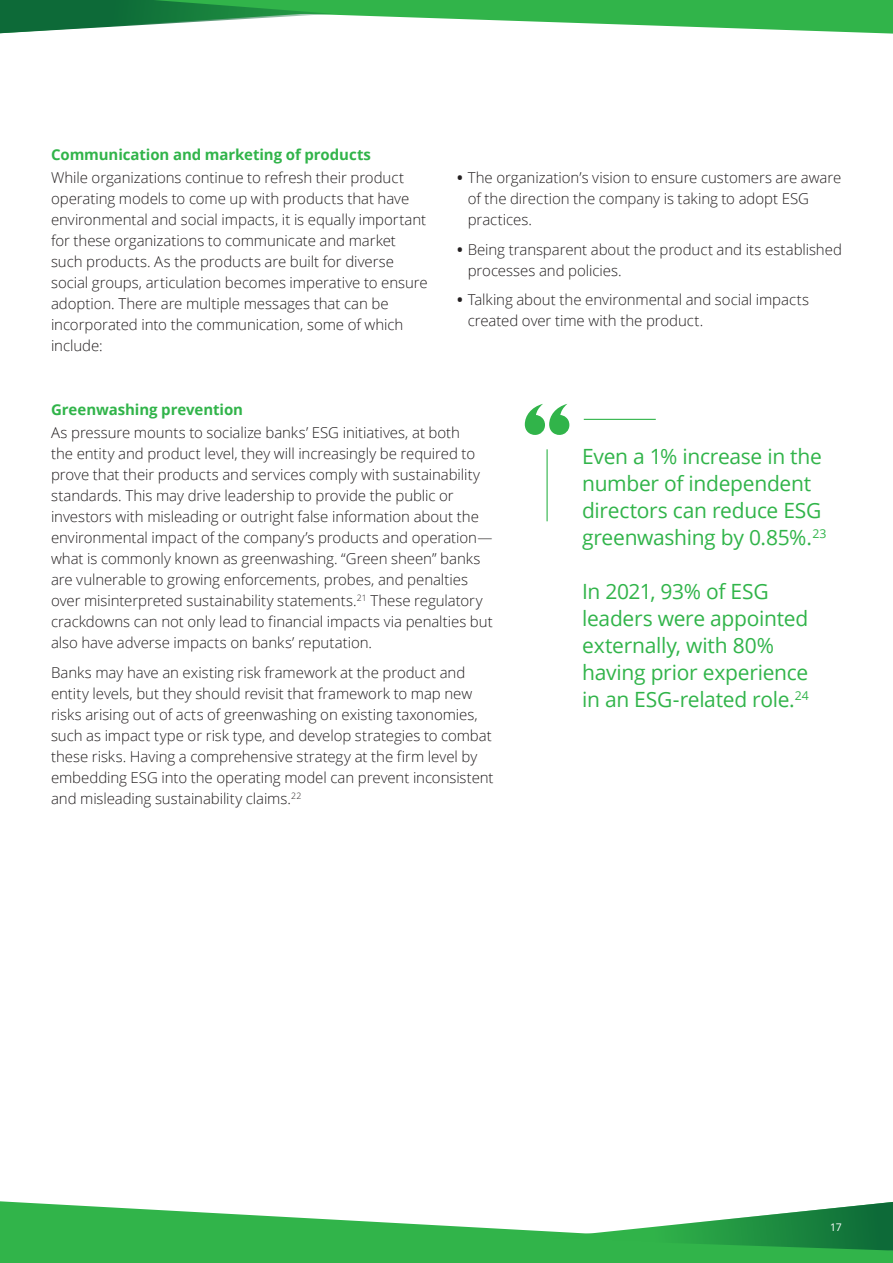
<style>
.page{position:relative;width:893px;height:1263px;background:#fff}
.page>*{position:absolute;margin:0;border:0;box-sizing:border-box;transform-origin:0 0}
.Quote_Text__14_18pt__Teal{font:21px/27px "Open Sans";letter-spacing:-.015em;color:#31b44a}
.Body_copy__10_14pt{font:300 15px/21px "Open Sans";letter-spacing:-.005em;color:#231f20}
.Subhead_A__10_14pt{font:700 15px "Open Sans";letter-spacing:-.005em;color:#31b44a}
.t1{font:10.5px "Open Sans";color:#fff}
.s1{font-weight:700}
</style>
<div class="page">
<svg style="left:0;top:1201px;width:893px;height:62px;fill:#31b44a"></svg>
<svg style="left:541px;top:1201px;width:352px;height:50px"></svg>
<svg style="left:0;top:0;width:893px;height:34px"></svg>
<svg style="left:525px;top:404px;width:44px;height:31px"></svg>
<hr style="left:584px;top:419px;width:72px;height:1px;background:#31b44a">
<hr style="left:546px;top:449px;width:2px;height:72px;background:#31b44a">
<p class="Subhead_A__10_14pt" style="left:51px;top:144px;width:322px">Communication and marketing of products</p>
<p class="Body_copy__10_14pt" style="left:51px;top:167px;width:378px">While organizations continue to refresh their product operating models to come up with products that have environmental and social impacts, it is equally important for these organizations to communicate and market such products. As the products are built for diverse social groups, articulation becomes imperative to ensure adoption. There are multiple messages that can be incorporated into the communication, some of which include:</p>
<p class="Body_copy__10_14pt" style="left:468px;top:167px;width:375px;text-indent:-11px"><span class="s1">•</span> The organization’s vision to ensure customers are aware of the direction the company is taking to adopt ESG practices.</p>
<p class="Body_copy__10_14pt" style="left:468px;top:239px;width:376px;text-indent:-11px"><span class="s1">•</span> Being transparent about the product and its established processes and policies.</p>
<p class="Body_copy__10_14pt" style="left:468px;top:289px;width:343px;text-indent:-11px"><span class="s1">•</span> Talking about the environmental and social impacts created over time with the product.</p>
<p class="Subhead_A__10_14pt" style="left:51px;top:399px;width:194px">Greenwashing prevention</p>
<p class="Body_copy__10_14pt" style="left:51px;top:422px;width:443px">As pressure mounts to socialize banks’ ESG initiatives, at both<br>the entity and product level, they will increasingly be required to prove that their products and services comply with sustainability standards. This may drive leadership to provide the public or investors with misleading or outright false information about the environmental impact of the company’s products and operation— what is commonly known as greenwashing. “Green sheen” banks are vulnerable to growing enforcements, probes, and penalties over misinterpreted sustainability statements.<sup>21</sup> These regulatory crackdowns can not only lead to financial impacts via penalties but also have adverse impacts on banks’ reputation.</p>
<p class="Body_copy__10_14pt" style="left:51px;top:662px;width:444px">Banks may have an existing risk framework at the product and entity levels, but they should revisit that framework to map new risks arising out of acts of greenwashing on existing taxonomies, such as impact type or risk type, and develop strategies to combat these risks. Having a comprehensive strategy at the firm level by embedding ESG into the operating model can prevent inconsistent and misleading sustainability claims.<sup>22</sup></p>
<p class="Quote_Text__14_18pt__Teal" style="left:582px;top:442px;width:246px">Even a 1% increase in the number of independent directors can reduce ESG greenwashing by 0.85%.<sup>23</sup></p>
<p class="Quote_Text__14_18pt__Teal" style="left:582px;top:577px;width:228px">In 2021, 93% of ESG leaders were appointed externally, with 80% having prior experience in an ESG-related role.<sup>24</sup></p>
<p class="t1" style="left:830px;top:1220px;width:13px">17</p>
</div>
